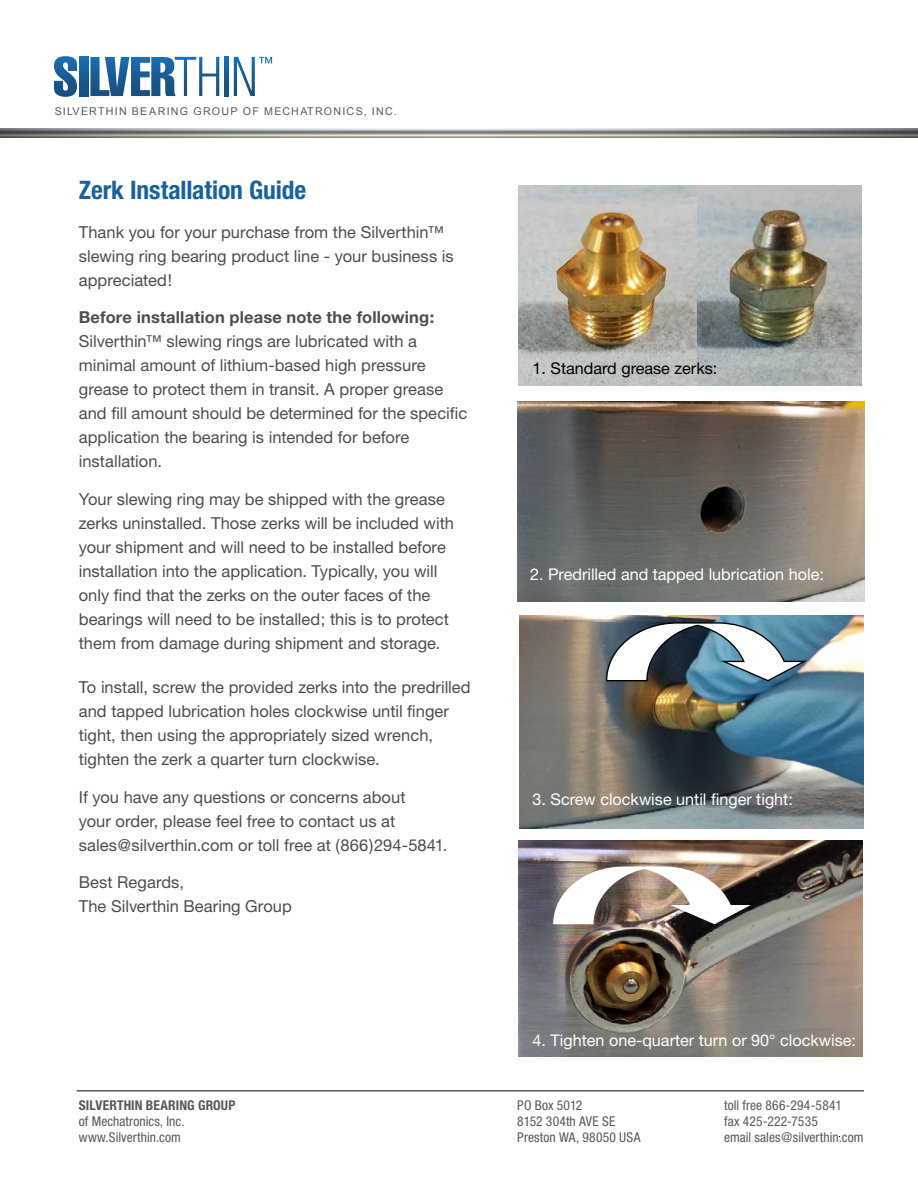
<style>
.page{position:relative;width:918px;height:1188px;background:#fff}
.page>*{position:absolute;margin:0;border:0;box-sizing:border-box;transform-origin:0 0}
.t1{font:700 condensed 25.5px "Helvetica Neue";letter-spacing:-.005em;color:#1a629d}
.t2{font:16.5px/24px "Helvetica Neue";color:#4d4d4f}
.t3{font:700 16.5px "Helvetica Neue";letter-spacing:.01em;color:#4d4d4f}
.t4{font:16.2px "Helvetica Neue";color:#fff}
.t5{font:16.2px "Helvetica Neue";color:#000}
.t6{font:condensed 13.5px/16.2px "Helvetica Neue";letter-spacing:.01em;color:#58595b}
.t7{font:700 condensed 13.5px "Helvetica Neue";letter-spacing:.01em;color:#58595b}
.t8{font:10.65px "Arial";letter-spacing:.12em;color:#58595b}
</style>
<div class="page">
<svg style="left:0;top:128px;width:918px;height:9px;background:#999a99"></svg>
<svg style="left:54px;top:56px;width:23px;height:41px"></svg>
<svg style="left:79px;top:57px;width:9px;height:39px"></svg>
<svg style="left:90px;top:57px;width:129px;height:39px"></svg>
<svg style="left:225px;top:57px;width:3px;height:39px"></svg>
<svg style="left:234px;top:57px;width:38px;height:39px"></svg>
<img style="left:518px;top:186px;width:344px;height:200px">
<img style="left:517px;top:402px;width:347px;height:200px">
<img style="left:519px;top:615px;width:345px;height:214px">
<svg style="left:605px;top:622px;width:205px;height:60px"></svg>
<img style="left:518px;top:841px;width:345px;height:215px">
<img style="left:538px;top:866px;width:217px;height:104px">
<hr style="left:77px;top:1090px;width:787px;height:2px;background:#58595b">
<p class="t8" style="left:55px;top:105px;width:344px">SILVERTHIN BEARING GROUP OF MECHATRONICS, INC.</p>
<h1 class="t1" style="left:79px;top:175px;width:229px">Zerk Installation Guide</h1>
<p class="t2" style="left:79px;top:220px;width:376px">Thank you for your purchase from the Silverthin™ slewing ring bearing product line - your business is appreciated!</p>
<p class="t3" style="left:79px;top:307px;width:357px">Before installation please note the following:</p>
<p class="t2" style="left:79px;top:329px;width:390px">Silverthin™ slewing rings are lubricated with a minimal amount of lithium-based high pressure grease to protect them in transit. A proper grease and fill amount should be determined for the specific application the bearing is intended for before installation.</p>
<p class="t2" style="left:79px;top:487px;width:377px">Your slewing ring may be shipped with the grease zerks uninstalled. Those zerks will be included with your shipment and will need to be installed before installation into the application. Typically, you will only find that the zerks on the outer faces of the bearings will need to be installed; this is to protect them from damage during shipment and storage.</p>
<p class="t2" style="left:79px;top:675px;width:393px">To install, screw the provided zerks into the predrilled and tapped lubrication holes clockwise until finger tight, then using the appropriately sized wrench, tighten the zerk a quarter turn clockwise.</p>
<p class="t2" style="left:79px;top:784px;width:370px">If you have any questions or concerns about<br>your order, please feel free to contact us at sales@silverthin.com or toll free at (866)294-5841.</p>
<p class="t2" style="left:79px;top:870px;width:215px">Best Regards,<br>The Silverthin Bearing Group</p>
<p class="t7" style="left:79px;top:1097px;width:158px">SILVERTHIN BEARING GROUP</p>
<p class="t6" style="left:79px;top:1113px;width:107px">of Mechatronics, Inc. www.Silverthin.com</p>
<p class="t5" style="left:533px;top:358px;width:186px">1. Standard grease zerks:</p>
<p class="t4" style="left:530px;top:564px;width:295px">2. Predrilled and tapped lubrication hole:</p>
<p class="t4" style="left:533px;top:789px;width:262px">3. Screw clockwise until finger tight:</p>
<p class="t4" style="left:533px;top:1031px;width:325px">4. Tighten one-quarter turn or 90° clockwise:</p>
<p class="t6" style="left:517px;top:1097px;width:125px">PO Box 5012<br>8152 304th AVE SE<br>Preston WA, 98050 USA</p>
<p class="t6" style="left:724px;top:1097px;width:141px">toll free 866-294-5841<br>fax 425-222-7535<br>email sales@silverthin.com</p>
</div>
